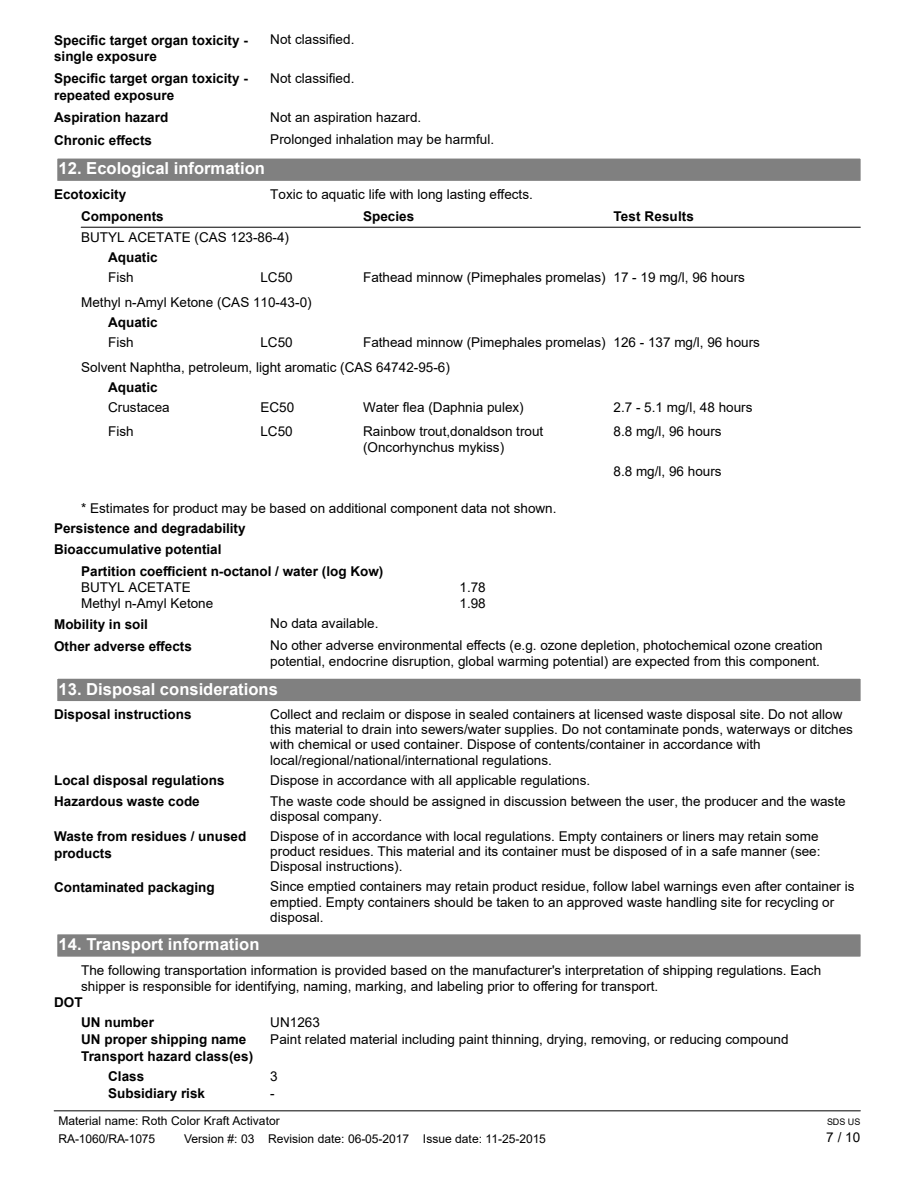
<style>
.page{position:relative;width:919px;height:1188px;background:#fff}
.page>*{position:absolute;margin:0;border:0;box-sizing:border-box;transform-origin:0 0}
.t1{font:700 16.5px "Arial";color:#fff}
.t2{font:13.5px/15.3px "Arial";color:#000}
.t3{font:700 13.5px/16.2px "Arial";color:#000}
.t4{font:12px/18px "Arial";letter-spacing:-.005em;color:#000}
.t5{font:9px "Arial";color:#000}
</style>
<div class="page">
<div style="left:55px;top:156px;width:808px;height:28px;background:#808080;border:3px solid #fff"></div>
<hr style="left:81px;top:227px;width:779px;height:1px;background:#000">
<div style="left:55px;top:676px;width:808px;height:28px;background:#808080;border:3px solid #fff"></div>
<div style="left:55px;top:932px;width:808px;height:27px;background:#808080;border:3px solid #fff"></div>
<hr style="left:54px;top:1110px;width:806px;height:1px;background:#000">
<p class="t3" style="left:54px;top:33px;width:195px">Specific target organ toxicity - single exposure</p>
<p class="t2" style="left:270px;top:33px;width:86px">Not classified.</p>
<p class="t3" style="left:54px;top:72px;width:195px">Specific target organ toxicity - repeated exposure</p>
<p class="t2" style="left:270px;top:72px;width:86px">Not classified.</p>
<p class="t3" style="left:54px;top:111px;width:116px">Aspiration hazard</p>
<p class="t2" style="left:270px;top:111px;width:152px">Not an aspiration hazard.</p>
<p class="t3" style="left:54px;top:133px;width:99px">Chronic effects</p>
<p class="t2" style="left:270px;top:133px;width:225px">Prolonged inhalation may be harmful.</p>
<p class="t1" style="left:59px;top:162px;width:208px">12. Ecological information</p>
<p class="t3" style="left:54px;top:188px;width:74px">Ecotoxicity</p>
<p class="t2" style="left:270px;top:187px;width:264px">Toxic to aquatic life with long lasting effects.</p>
<p class="t3" style="left:81px;top:209px;width:84px">Components</p>
<p class="t3" style="left:363px;top:209px;width:53px">Species</p>
<p class="t3" style="left:613px;top:209px;width:82px">Test Results</p>
<p class="t2" style="left:81px;top:231px;width:209px">BUTYL ACETATE (CAS 123-86-4)</p>
<p class="t3" style="left:108px;top:251px;width:51px">Aquatic</p>
<p class="t2" style="left:108px;top:271px;width:27px">Fish</p>
<p class="t2" style="left:260px;top:271px;width:34px">LC50</p>
<p class="t2" style="left:363px;top:271px;width:383px">Fathead minnow (Pimephales promelas) 17 - 19 mg/l, 96 hours</p>
<p class="t2" style="left:81px;top:296px;width:232px">Methyl n-Amyl Ketone (CAS 110-43-0)</p>
<p class="t3" style="left:108px;top:316px;width:51px">Aquatic</p>
<p class="t2" style="left:108px;top:336px;width:27px">Fish</p>
<p class="t2" style="left:260px;top:336px;width:34px">LC50</p>
<p class="t2" style="left:81px;top:332px;width:680px;line-height:24.3px;text-indent:282px">Fathead minnow (Pimephales promelas) 126 - 137 mg/l, 96 hours<br>Solvent Naphtha, petroleum, light aromatic (CAS 64742-95-6)</p>
<p class="t3" style="left:108px;top:380px;width:51px">Aquatic</p>
<p class="t2" style="left:108px;top:401px;width:63px">Crustacea</p>
<p class="t2" style="left:260px;top:401px;width:35px">EC50</p>
<p class="t2" style="left:363px;top:401px;width:162px">Water flea (Daphnia pulex)</p>
<p class="t2" style="left:613px;top:401px;width:140px">2.7 - 5.1 mg/l, 48 hours</p>
<p class="t2" style="left:108px;top:425px;width:27px">Fish</p>
<p class="t2" style="left:260px;top:425px;width:34px">LC50</p>
<p class="t2" style="left:363px;top:425px;width:182px">Rainbow trout,donaldson trout</p>
<p class="t2" style="left:613px;top:425px;width:110px">8.8 mg/l, 96 hours</p>
<p class="t2" style="left:363px;top:441px;width:143px">(Oncorhynchus mykiss)</p>
<p class="t2" style="left:81px;top:501px;width:476px">* Estimates for product may be based on additional component data not shown.</p>
<p class="t2" style="left:613px;top:465px;width:110px">8.8 mg/l, 96 hours</p>
<p class="t3" style="left:54px;top:519px;width:193px;line-height:20.9px">Persistence and degradability<br>Bioaccumulative potential</p>
<p class="t3" style="left:81px;top:564px;width:303px">Partition coefficient n-octanol / water (log Kow)</p>
<p class="t2" style="left:81px;top:581px;width:111px">BUTYL ACETATE</p>
<p class="t2" style="left:459px;top:581px;width:28px">1.78</p>
<p class="t2" style="left:81px;top:597px;width:134px">Methyl n-Amyl Ketone</p>
<p class="t2" style="left:459px;top:597px;width:28px">1.98</p>
<p class="t3" style="left:54px;top:617px;width:95px">Mobility in soil</p>
<p class="t2" style="left:270px;top:617px;width:110px">No data available.</p>
<p class="t3" style="left:54px;top:639px;width:139px">Other adverse effects</p>
<p class="t2" style="left:270px;top:639px;width:553px">No other adverse environmental effects (e.g. ozone depletion, photochemical ozone creation potential, endocrine disruption, global warming potential) are expected from this component.</p>
<p class="t1" style="left:59px;top:683px;width:221px">13. Disposal considerations</p>
<p class="t2" style="left:270px;top:708px;width:584px">Collect and reclaim or dispose in sealed containers at licensed waste disposal site. Do not allow this material to drain into sewers/water supplies. Do not contaminate ponds, waterways or ditches with chemical or used container. Dispose of contents/container in accordance with local/regional/national/international regulations.</p>
<p class="t3" style="left:54px;top:708px;width:139px">Disposal instructions</p>
<p class="t3" style="left:54px;top:774px;width:172px">Local disposal regulations</p>
<p class="t2" style="left:270px;top:771px;width:576px;line-height:20.9px">Dispose in accordance with all applicable regulations.<br>The waste code should be assigned in discussion between the user, the producer and the waste</p>
<p class="t2" style="left:270px;top:810px;width:113px">disposal company.</p>
<p class="t3" style="left:54px;top:795px;width:147px">Hazardous waste code</p>
<p class="t3" style="left:54px;top:830px;width:194px">Waste from residues / unused products</p>
<p class="t3" style="left:54px;top:880px;width:162px">Contaminated packaging</p>
<p class="t2" style="left:270px;top:830px;width:551px">Dispose of in accordance with local regulations. Empty containers or liners may retain some product residues. This material and its container must be disposed of in a safe manner (see:<br>Disposal instructions).</p>
<p class="t2" style="left:270px;top:880px;width:585px">Since emptied containers may retain product residue, follow label warnings even after container is emptied. Empty containers should be taken to an approved waste handling site for recycling or disposal.</p>
<p class="t1" style="left:59px;top:938px;width:202px">14. Transport information</p>
<p class="t2" style="left:81px;top:964px;width:741px">The following transportation information is provided based on the manufacturer's interpretation of shipping regulations. Each shipper is responsible for identifying, naming, marking, and labeling prior to offering for transport.</p>
<p class="t3" style="left:81px;top:994px;width:74px;line-height:19.8px;text-indent:-27px">DOT<br>UN number</p>
<p class="t2" style="left:270px;top:1015px;width:51px">UN1263</p>
<p class="t3" style="left:81px;top:1033px;width:167px">UN proper shipping name</p>
<p class="t2" style="left:270px;top:1033px;width:519px">Paint related material including paint thinning, drying, removing, or reducing compound</p>
<p class="t3" style="left:108px;top:1070px;width:38px">Class</p>
<p class="t2" style="left:270px;top:1069px;width:9px">3</p>
<p class="t3" style="left:81px;top:1050px;width:173px">Transport hazard class(es)</p>
<p class="t3" style="left:108px;top:1087px;width:98px">Subsidiary risk</p>
<p class="t2" style="left:270px;top:1087px;width:6px">-</p>
<p class="t4" style="left:59px;top:1113px;width:223px">Material name: Roth Color Kraft Activator<br>RA-1060/RA-1075</p>
<p class="t4" style="left:184px;top:1131px;width:363px">Version #: 03 Revision date: 06-05-2017 Issue date: 11-25-2015</p>
<p class="t5" style="left:826px;top:1119px;width:35px">SDS US</p>
<p class="t2" style="left:826px;top:1131px;width:36px">7/10</p>
</div>
